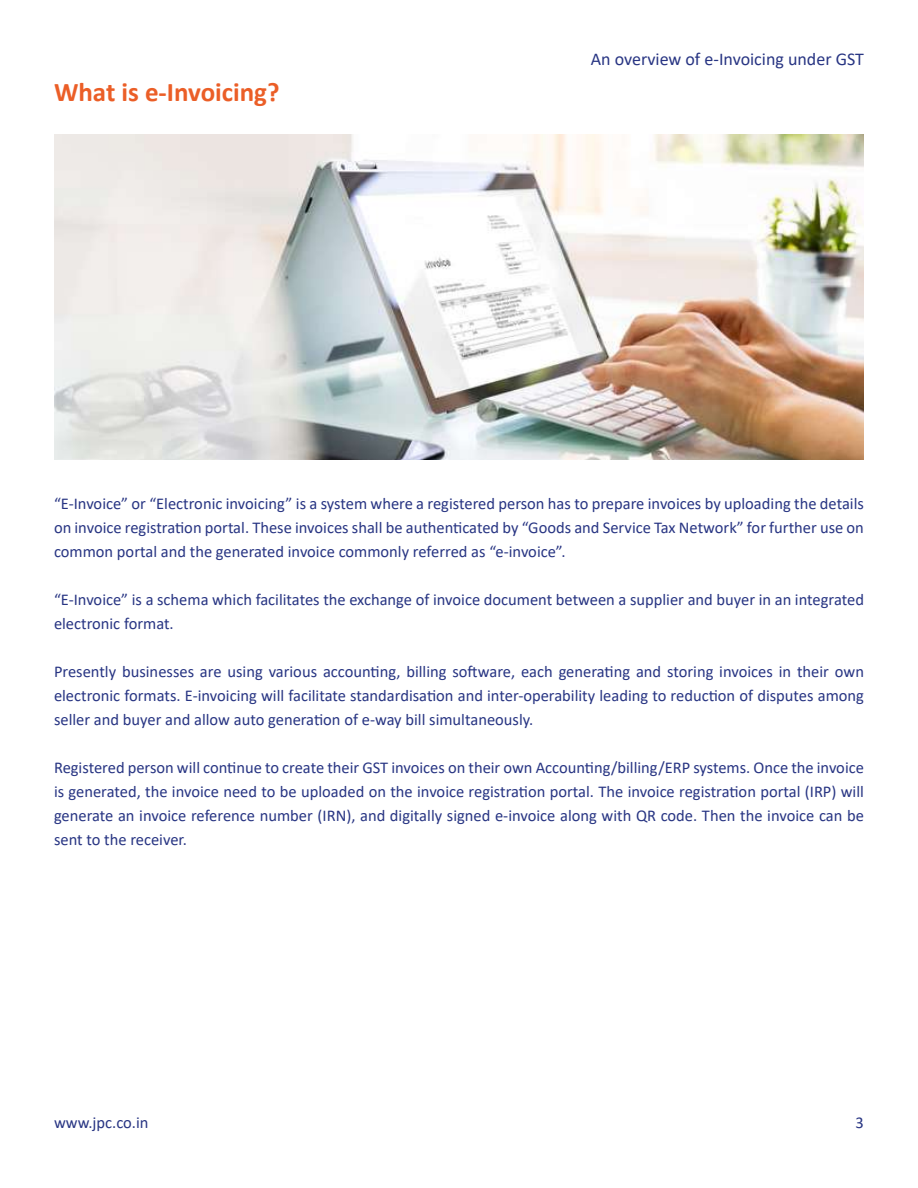
<style>
.page{position:relative;width:918px;height:1188px;background:#fff}
.page>*{position:absolute;margin:0;border:0;box-sizing:border-box;transform-origin:0 0}
.t1{font:700 27px "Calibri";color:#eb5e27}
.t2{font:18px "Calibri";color:#283583}
.t3{font:16.5px/24px "Calibri";color:#283583;text-align:justify}
</style>
<div class="page">
<img style="left:54px;top:135px;width:810px;height:325px">
<h1 class="t1" style="left:54px;top:73px;width:227px">What is e-Invoicing?</h1>
<p class="t2" style="left:591px;top:47px;width:275px">An overview of e-Invoicing under GST</p>
<p class="t3" style="left:54px;top:491px;width:811px">“E-Invoice” or “Electronic invoicing” is a system where a registered person has to prepare invoices by uploading the details on invoice registration portal. These invoices shall be authenticated by “Goods and Service Tax Network” for further use on common portal and the generated invoice commonly referred as “e-invoice”.</p>
<p class="t3" style="left:54px;top:587px;width:812px">“E-Invoice” is a schema which facilitates the exchange of invoice document between a supplier and buyer in an integrated electronic format.</p>
<p class="t3" style="left:54px;top:659px;width:811px">Presently businesses are using various accounting, billing software, each generating and storing invoices in their own electronic formats. E-invoicing will facilitate standardisation and inter-operability leading to reduction of disputes among seller and buyer and allow auto generation of e-way bill simultaneously.</p>
<p class="t3" style="left:54px;top:755px;width:812px">Registered person will continue to create their GST invoices on their own Accounting/billing/ERP systems. Once the invoice is generated, the invoice need to be uploaded on the invoice registration portal. The invoice registration portal (IRP) will generate an invoice reference number (IRN), and digitally signed e-invoice along with QR code. Then the invoice can be sent to the receiver.</p>
<p class="t3" style="left:54px;top:1110px;width:96px">www.jpc.co.in</p>
<p class="t3" style="left:856px;top:1110px;width:10px">3</p>
</div>
